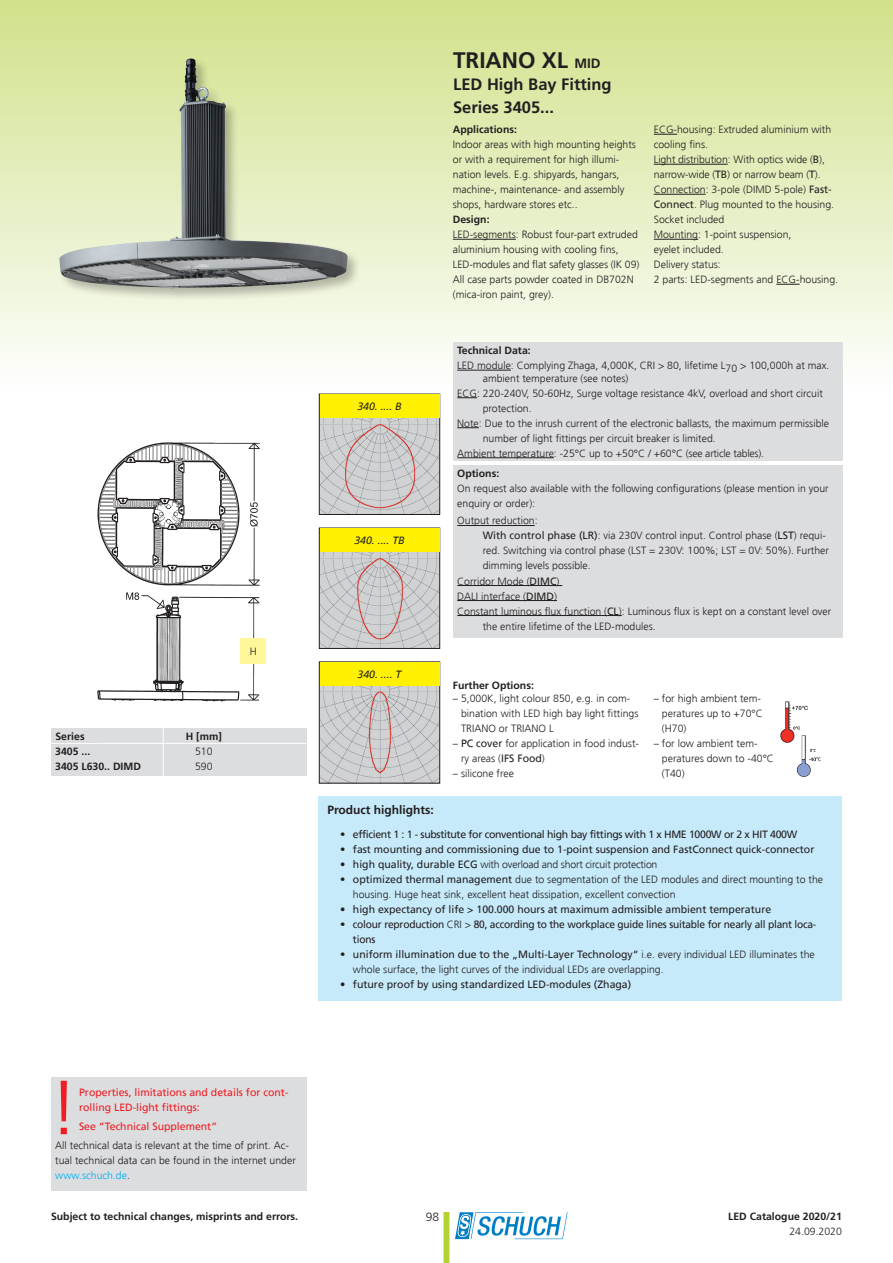
<style>
.page{position:relative;width:893px;height:1263px;background:#fff}
.page>*{position:absolute;margin:0;border:0;box-sizing:border-box;transform-origin:0 0}
.t1{font:300 76.5px "Frutiger";color:#ee1d23}
.t2{font:700 22.5px "Frutiger";color:#231f20}
.t3{font:700 16.5px/22.5px "Frutiger";color:#231f20}
.t4{font:700 12px "Frutiger";color:#231f20}
.t5{font:300 12px "Frutiger";color:#231f20}
.t6{font:300 10.5px/15px "Frutiger";color:#231f20}
.t7{font:10.5px "Frutiger";color:#231f20}
.t8{font:700 10.5px "Frutiger";color:#231f20}
.t9{font:10.5px/15px "Frutiger";letter-spacing:-.02em;color:#231f20}
.t10{font:10.5px/15px "Frutiger";color:#ee1d23}
.t11{font:10.5px "Frutiger";letter-spacing:-.03em;color:#231f20}
.t12{font:300 10.5px "Frutiger";letter-spacing:-.02em;color:#231f20}
.t13{font:italic 10.5px "Frutiger";color:#231f20}
.s1{font-size:13.5px}
.s2{font-weight:400}
.s3{font-weight:300}
.s4{color:#00aeef}
</style>
<div class="page">
<svg style="left:455px;top:1212px;width:113px;height:27px"></svg>
<div style="left:443px;top:1212px;width:6px;height:51px;background:#b3d234"></div>
<div style="left:0;top:0;width:893px;height:391px;background:linear-gradient(to bottom,#d0e18a,#fcfefd)"></div>
<div style="left:57px;top:57px;width:304px;height:245px;background:#231f20;opacity:.3"></div>
<img style="left:59px;top:58px;width:289px;height:230px">
<img style="left:97px;top:442px;width:164px;height:260px">
<div style="left:241px;top:638px;width:25px;height:25px;background:#fff79a"></div>
<div style="left:51px;top:728px;width:255px;height:48px;background:#dcdddf"></div>
<hr style="left:43px;top:743px;width:263px;height:1px;background:#fff">
<hr style="left:163px;top:720px;width:1px;height:72px;background:#fff">
<img style="left:321px;top:686px;width:117px;height:95px">
<div style="left:319px;top:661px;width:121px;height:122px;border:1px solid #231f20"></div>
<div style="left:320px;top:662px;width:119px;height:24px;background:#fff101"></div>
<img style="left:321px;top:418px;width:117px;height:95px">
<div style="left:319px;top:394px;width:121px;height:121px;border:1px solid #231f20"></div>
<div style="left:320px;top:394px;width:119px;height:24px;background:#fff101"></div>
<img style="left:321px;top:552px;width:117px;height:95px">
<div style="left:319px;top:528px;width:121px;height:121px;border:1px solid #231f20"></div>
<div style="left:320px;top:528px;width:119px;height:24px;background:#fff101"></div>
<div style="left:453px;top:342px;width:389px;height:119px;background:#dcdddf"></div>
<hr style="left:457px;top:370px;width:54px;height:1px;background:#231f20">
<svg style="left:457px;top:397px;width:20px;height:1px"></svg>
<svg style="left:457px;top:427px;width:22px;height:1px"></svg>
<hr style="left:457px;top:457px;width:97px;height:1px;background:#231f20">
<div style="left:453px;top:465px;width:389px;height:173px;background:#dcdddf"></div>
<hr style="left:457px;top:525px;width:78px;height:1px;background:#231f20">
<hr style="left:457px;top:585px;width:73px;height:1px;background:#231f20">
<svg style="left:530px;top:585px;width:32px;height:1px"></svg>
<hr style="left:457px;top:600px;width:69px;height:1px;background:#231f20">
<svg style="left:526px;top:600px;width:31px;height:1px"></svg>
<hr style="left:457px;top:615px;width:150px;height:1px;background:#231f20">
<svg style="left:607px;top:615px;width:15px;height:1px"></svg>
<hr style="left:453px;top:239px;width:63px;height:1px;background:#231f20">
<svg style="left:654px;top:134px;width:23px;height:1px"></svg>
<hr style="left:654px;top:164px;width:74px;height:1px;background:#231f20">
<hr style="left:654px;top:194px;width:52px;height:1px;background:#231f20">
<hr style="left:654px;top:239px;width:44px;height:1px;background:#231f20">
<svg style="left:776px;top:284px;width:24px;height:1px"></svg>
<div style="left:319px;top:796px;width:523px;height:204px;background:#c6eafa"></div>
<div style="left:51px;top:1077px;width:255px;height:114px;background:#dcdddf"></div>
<img style="left:780px;top:700px;width:28px;height:43px">
<img style="left:793px;top:734px;width:28px;height:43px">
<p class="t6" style="left:250px;top:644px;width:9px">H</p>
<p class="t8" style="left:55px;top:730px;width:45px">Baureihe</p>
<p class="t8" style="left:186px;top:730px;width:38px">H [mm]</p>
<p class="t8" style="left:55px;top:745px;width:37px">3405 ...</p>
<p class="t6" style="left:195px;top:744px;width:19px">510</p>
<p class="t8" style="left:55px;top:760px;width:87px">3405 L630.. DIMD</p>
<p class="t6" style="left:195px;top:759px;width:19px">590</p>
<p class="t8" style="left:55px;top:730px;width:31px">Series</p>
<p class="t13" style="left:357px;top:400px;width:46px">340. .... B</p>
<p class="t13" style="left:354px;top:534px;width:52px">340. .... TB</p>
<p class="t13" style="left:358px;top:668px;width:45px">340. .... T</p>
<h2 class="t2" style="left:453px;top:47px;width:149px">TRIANO XL <span class="s1">MID</span></h2>
<h3 class="t3" style="left:453px;top:73px;width:160px">LED High Bay Fitting<br>Series 3405...</h3>
<p class="t8" style="left:453px;top:123px;width:66px">Applications:</p>
<p class="t6" style="left:453px;top:137px;width:185px">Indoor areas with high mounting heights or with a requirement for high illumi&shy;nation levels. E.g. shipyards, hangars, machine-, maintenance- and assembly shops, hardware stores etc..</p>
<p class="t8" style="left:453px;top:213px;width:38px">Design:</p>
<p class="t6" style="left:453px;top:227px;width:188px">LED-segments: Robust four-part extruded aluminium housing with cooling fins, LED-modules and flat safety glasses (IK 09)<br>All case parts powder coated in DB702N (mica-iron paint, grey).</p>
<p class="t6" style="left:654px;top:122px;width:186px">ECG-housing: Extruded aluminium with cooling fins.<br>Light distribution: With optics wide (<span class="s2">B</span>), narrow-wide (<span class="s2">TB</span>) or narrow beam (<span class="s2">T</span>).<br>Connection: 3-pole (DIMD 5-pole) <span class="s2">Fast-<br>Connect</span>. Plug mounted to the housing.<br>Socket included<br>Mounting: 1-point suspension,<br>eyelet included.<br>Delivery status:<br>2 parts: LED-segments and ECG-housing.</p>
<p class="t8" style="left:457px;top:344px;width:75px">Technical Data:</p>
<p class="t6" style="left:483px;top:359px;width:348px;line-height:12.6px;text-indent:-26px">LED module: Complying Zhaga, 4,000K, CRI &gt; 80, lifetime L70 &gt; 100,000h at max. ambient temperature (see notes)</p>
<p class="t6" style="left:457px;top:386px;width:367px">ECG: 220-240V, 50-60Hz, Surge voltage resistance 4kV, overload and short circuit</p>
<p class="t6" style="left:483px;top:401px;width:50px">protection.</p>
<p class="t6" style="left:457px;top:416px;width:373px">Note: Due to the inrush current of the electronic ballasts, the maximum permissible</p>
<p class="t6" style="left:483px;top:431px;width:234px">number of light fittings per circuit breaker is limited.</p>
<p class="t6" style="left:457px;top:446px;width:308px">Ambient temperature: -25°C up to +50°C / +60°C (see article tables).</p>
<p class="t8" style="left:457px;top:467px;width:43px">Options:</p>
<p class="t6" style="left:457px;top:481px;width:373px">On request also available with the following configurations (please mention in your enquiry or order):</p>
<p class="t6" style="left:457px;top:513px;width:82px">Output reduction:</p>
<p class="t6" style="left:483px;top:528px;width:345px"><span class="s2">With control phase (LR)</span>: via 230V control input. Control phase (<span class="s2">LST</span>) requi-</p>
<p class="t6" style="left:483px;top:543px;width:348px">red. Switching via control phase (LST = 230V: 100%; LST = 0V: 50%). Further</p>
<p class="t6" style="left:483px;top:558px;width:109px">dimming levels possible.</p>
<p class="t6" style="left:457px;top:573px;width:104px">Corridor Mode (<span class="s2">DIMC</span>)</p>
<p class="t6" style="left:457px;top:588px;width:101px">DALI interface (<span class="s2">DIMD</span>)</p>
<p class="t6" style="left:457px;top:603px;width:375px">Constant luminous flux function (<span class="s2">CL</span>): Luminous flux is kept on a constant level over</p>
<p class="t6" style="left:483px;top:618px;width:175px">the entire lifetime of the LED-modules.</p>
<p class="t8" style="left:453px;top:679px;width:83px">Further Options:</p>
<p class="t6" style="left:461px;top:691px;width:179px;text-indent:-8px">– 5,000K, light colour 850, e.g. in com&shy;bination with LED high bay light fittings<br>TRIANO or TRIANO L</p>
<p class="t6" style="left:461px;top:736px;width:179px;text-indent:-8px">– <span class="s2">PC cover</span> for application in food indust&shy;ry areas (<span class="s2">IFS Food</span>)</p>
<p class="t6" style="left:453px;top:766px;width:63px">– silicone free</p>
<p class="t6" style="left:662px;top:691px;width:102px;text-indent:-8px">– for high ambient tem&shy;peratures up to +70°C (H70)</p>
<p class="t6" style="left:662px;top:736px;width:113px;text-indent:-8px">– for low ambient tem&shy;peratures down to -40°C (T40)</p>
<p class="t4" style="left:327px;top:802px;width:108px">Product highlights:</p>
<p class="t11" style="left:340px;top:828px;width:458px">• efficient 1 : 1 - substitute for conventional high bay fittings with 1 x HME 1000W or 2 x HIT 400W</p>
<p class="t7" style="left:340px;top:843px;width:476px">• fast mounting and commissioning due to 1-point suspension and FastConnect quick-connector</p>
<p class="t12" style="left:340px;top:858px;width:319px">• <span class="s2">high quality, durable ECG</span> with overload and short circuit protection</p>
<p class="t6" style="left:353px;top:872px;width:472px;text-indent:-13px"><span class="s2">• optimized thermal management</span> due to segmentation of the LED modules and direct mounting to the housing. Huge heat sink, excellent heat dissipation, excellent convection</p>
<p class="t7" style="left:340px;top:903px;width:433px"><span class="s3">•</span> high expectancy of life &gt; 100.000 hours at maximum admissible ambient temperature</p>
<p class="t9" style="left:353px;top:917px;width:465px;text-indent:-13px">• colour reproduction <span class="s3">CRI &gt;</span> 80, according to the workplace guide lines suitable for nearly all plant loca&shy;tions</p>
<p class="t6" style="left:353px;top:947px;width:463px;text-indent:-13px"><span class="s2">• uniform illumination due to the „Multi-Layer Technology“</span> i.e. every individual LED illuminates the whole surface, the light curves of the individual LEDs are overlapping.</p>
<p class="t7" style="left:340px;top:978px;width:293px"><span class="s3">•</span> future proof by using standardized LED-modules (Zhaga)</p>
<h1 class="t1" style="left:49px;top:1064px;width:31px">!</h1>
<p class="t10" style="left:79px;top:1085px;width:211px">Properties, limitations and details for cont&shy;rolling LED-light fittings:</p>
<p class="t10" style="left:79px;top:1119px;width:140px">See “Technical Supplement”</p>
<p class="t6" style="left:55px;top:1138px;width:242px">All technical data is relevant at the time of print. Ac&shy;tual technical data can be found in the internet under <span class="s4">www.schuch.de</span>.</p>
<p class="t8" style="left:51px;top:1210px;width:249px">Subject to technical changes, misprints and errors.</p>
<p class="t5" style="left:426px;top:1210px;width:15px">98</p>
<p class="t8" style="left:728px;top:1210px;width:115px">LED Catalogue 2020/21</p>
<p class="t6" style="left:789px;top:1224px;width:54px">24.09.2020</p>
</div>
